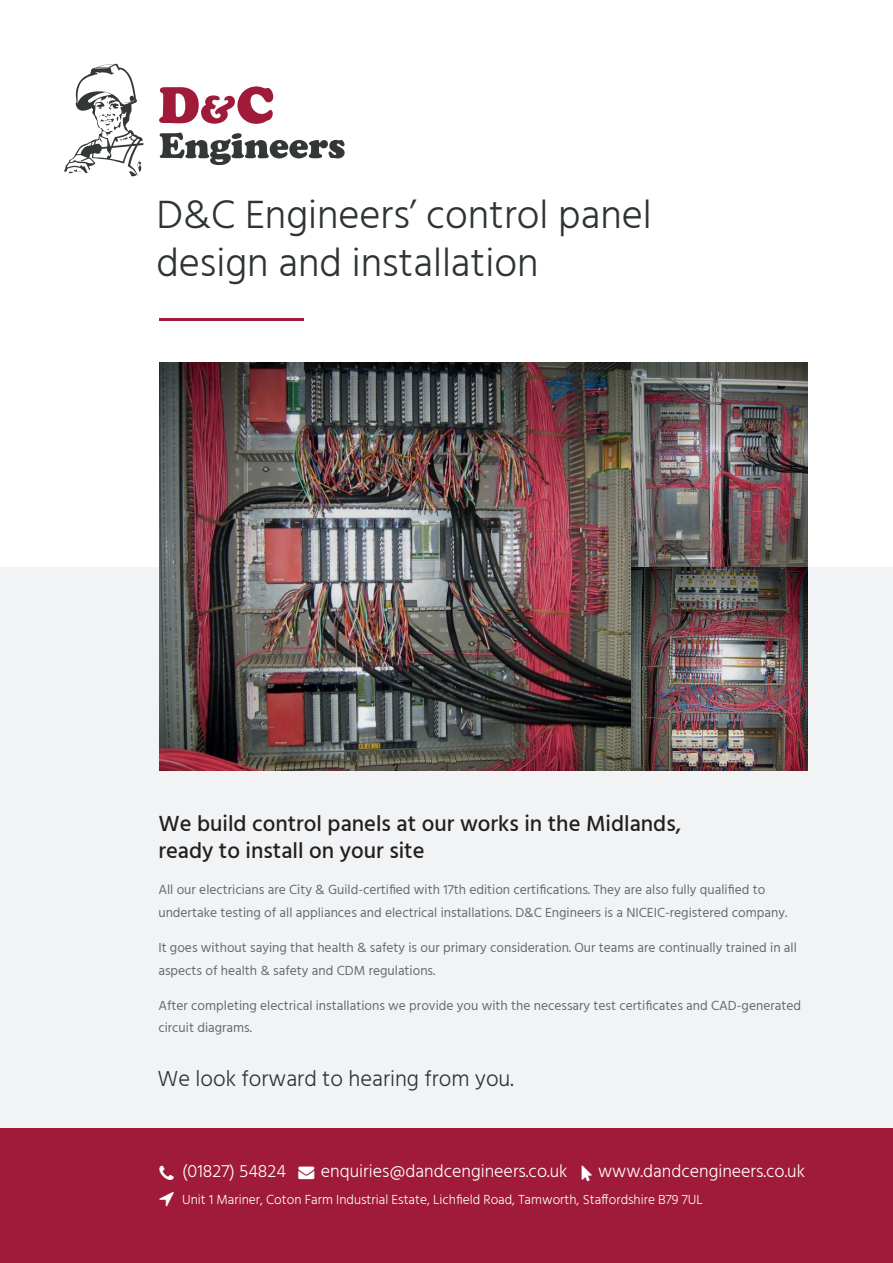
<style>
.page{position:relative;width:893px;height:1263px;background:#fff}
.page>*{position:absolute;margin:0;border:0;box-sizing:border-box;transform-origin:0 0}
.t1{font:300 40.5px/48px "Hind";color:#2e3335}
.t2{font:500 22.5px/27px "Hind";color:#231f20}
.t3{font:300 22.5px "Hind";color:#2e3335}
.t4{font:300 18px "Hind";color:#fff}
.t5{font:13.5px/22.5px "Hind";color:#686c6d}
.t6{font:300 13.5px "Hind";color:#fff}
</style>
<div class="page">
<div style="left:0;top:567px;width:893px;height:562px;background:#f2f3f4"></div>
<div style="left:0;top:1129px;width:893px;height:134px;background:#a01a3a"></div>
<svg style="left:64px;top:64px;width:80px;height:112px"></svg>
<svg style="left:160px;top:133px;width:185px;height:32px"></svg>
<svg style="left:159px;top:86px;width:114px;height:38px"></svg>
<hr style="left:159px;top:318px;width:145px;height:2px;background:#a01a3a">
<img style="left:159px;top:363px;width:472px;height:408px">
<img style="left:631px;top:567px;width:177px;height:204px">
<img style="left:631px;top:363px;width:177px;height:204px">
<h1 class="t1" style="left:156px;top:192px;width:497px">D&amp;C Engineers’ control panel design and installation</h1>
<h2 class="t2" style="left:158px;top:811px;width:524px">We build control panels at our works in the Midlands, ready to install on your site</h2>
<p class="t5" style="left:158px;top:879px;width:630px">All our electricians are City &amp; Guild-certified with 17th edition certifications. They are also fully qualified to undertake testing of all appliances and electrical installations. D&amp;C Engineers is a NICEIC-registered company.</p>
<p class="t5" style="left:158px;top:937px;width:640px">It goes without saying that health &amp; safety is our primary consideration. Our teams are continually trained in all aspects of health &amp; safety and CDM regulations.</p>
<p class="t5" style="left:158px;top:995px;width:644px">After completing electrical installations we provide you with the necessary test certificates and CAD-generated circuit diagrams.</p>
<h2 class="t3" style="left:158px;top:1064px;width:358px">We look forward to hearing from you.</h2>
<h3 class="t4" style="left:182px;top:1159px;width:105px">(01827) 54824</h3>
<h3 class="t4" style="left:321px;top:1159px;width:248px">enquiries@dandcengineers.co.uk</h3>
<h3 class="t4" style="left:598px;top:1159px;width:209px">www.dandcengineers.co.uk</h3>
<p class="t6" style="left:182px;top:1190px;width:522px">Unit 1 Mariner, Coton Farm Industrial Estate, Lichfield Road, Tamworth, Staffordshire B79 7UL</p>
</div>
